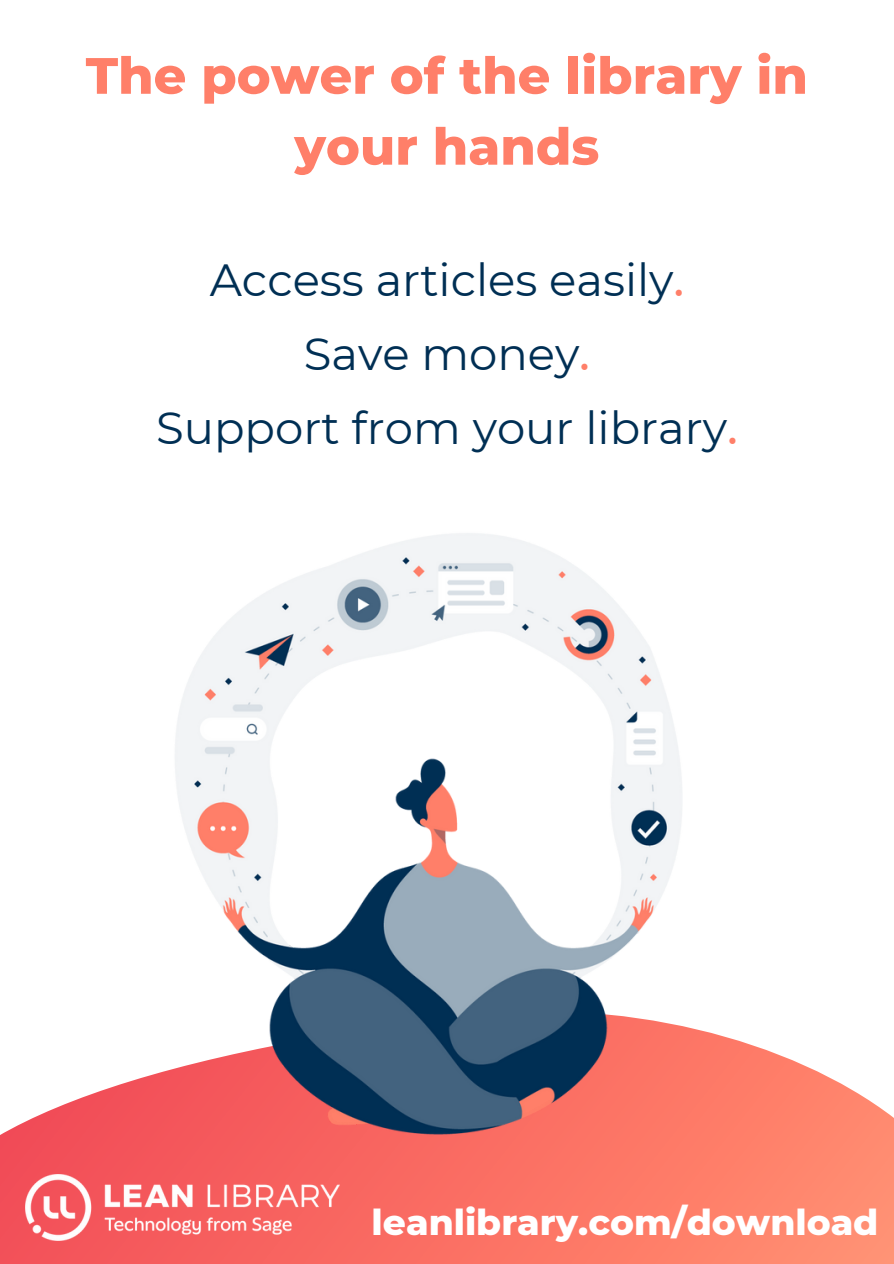
<style>
.page{position:relative;width:894px;height:1264px;background:#fff}
.page>*{position:absolute;margin:0;border:0;box-sizing:border-box;transform-origin:0 0}
.t1{font:800 51px/70.8px "Montserrat";color:#ff7f69;text-align:center}
.t2{font:45px "Montserrat";color:#002f54}
.t3{font:800 36px "Montserrat";color:#fff}
.s1{font-weight:500;color:#ff7f69}
</style>
<div class="page">
<svg style="left:0;top:1057px;width:893px;height:206px;background:#fb8275"></svg>
<img style="left:107px;top:533px;width:679px;height:641px">
<img style="left:25px;top:1174px;width:314px;height:66px">
<p class="t1" style="left:86px;top:40px;width:723px">The power of the library in your hands</p>
<p class="t2" style="left:210px;top:252px;width:475px">Access articles easily<span class="s1">.</span></p>
<p class="t2" style="left:304px;top:326px;width:287px">Save money<span class="s1">.</span></p>
<p class="t2" style="left:156px;top:400px;width:583px">Support from your library<span class="s1">.</span></p>
<p class="t3" style="left:371px;top:1199px;width:508px">leanlibrary.com/download</p>
</div>
